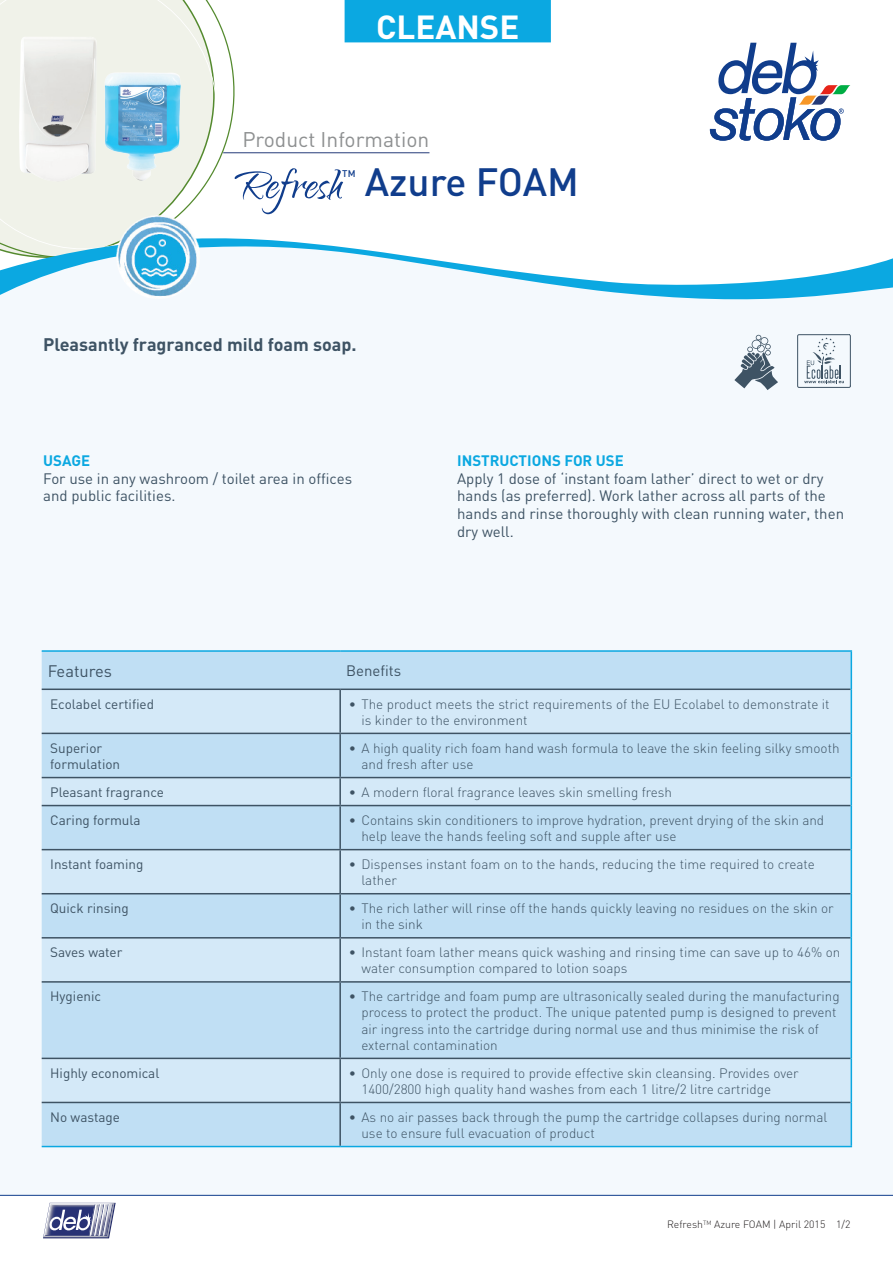
<style>
.page{position:relative;width:893px;height:1263px;background:#fff}
.page>*{position:absolute;margin:0;border:0;box-sizing:border-box;transform-origin:0 0}
.t1{font:54px "Qwigley";color:#103d8c}
.t2{font:500 39px "DIN";color:#103d8c}
.t3{font:700 33px "DIN";color:#fff}
.t4{font:21px "DIN";color:#8e9091}
._08_Copy_Prokyon_8_7{font:700 18px "DIN";color:#3e5364}
.t5{font:16.5px "DIN";color:#3e5364}
._08_Subline_Prokyon{font:15px/17.7px "DIN";color:#3e5364}
._08_Subline_Prokyon-2{font:700 15px "DIN";color:#0ba8e1}
.t6{font:300 13.5px/16.2px "DIN";color:#3e5364}
.t7{font:13.5px "DIN";color:#3e5364}
._07_Prokyon_7_9{font:300 10.5px "DIN";color:#231f20}
.t8{font:500 9.6px "DIN";color:#103d8c}
</style>
<div class="page">
<div style="left:0;top:60px;width:893px;height:1136px;background:#f4f9fd"></div>
<hr style="left:0;top:1195px;width:893px;height:1px;background:#103d8c">
<svg style="left:43px;top:1203px;width:73px;height:35px"></svg>
<div style="left:250px;top:0;width:643px;height:235px;background:#fff"></div>
<svg style="left:0;top:0;width:250px;height:235px;fill:#f0f2e9"></svg>
<hr style="left:223px;top:152px;width:206px;height:1px;background:#243a79">
<svg style="left:0;top:235px;width:893px;height:65px"></svg>
<div style="left:345px;top:0;width:206px;height:42px;background:#0ba8e1"></div>
<svg style="left:797px;top:334px;width:54px;height:54px"></svg>
<svg style="left:710px;top:43px;width:140px;height:98px"></svg>
<svg style="left:734px;top:335px;width:44px;height:55px"></svg>
<div style="left:42px;top:652px;width:809px;height:494px;background:#c0dff4"></div>
<svg style="left:42px;top:690px;width:809px;height:412px;background:#c8e2f4"></svg>
<hr style="left:42px;top:688px;width:298px;height:2px;background:#3e5364">
<hr style="left:42px;top:733px;width:298px;height:1px;background:#3e5364">
<hr style="left:42px;top:777px;width:298px;height:1px;background:#3e5364">
<hr style="left:42px;top:805px;width:298px;height:1px;background:#3e5364">
<hr style="left:42px;top:849px;width:298px;height:1px;background:#3e5364">
<hr style="left:42px;top:893px;width:298px;height:1px;background:#3e5364">
<hr style="left:42px;top:937px;width:298px;height:1px;background:#3e5364">
<hr style="left:42px;top:981px;width:298px;height:2px;background:#3e5364">
<hr style="left:42px;top:1057px;width:298px;height:2px;background:#3e5364">
<hr style="left:42px;top:1102px;width:298px;height:1px;background:#3e5364">
<hr style="left:339px;top:690px;width:2px;height:43px;background:#3e5364">
<hr style="left:339px;top:734px;width:2px;height:43px;background:#3e5364">
<hr style="left:339px;top:778px;width:2px;height:27px;background:#3e5364">
<hr style="left:339px;top:806px;width:2px;height:43px;background:#3e5364">
<hr style="left:339px;top:850px;width:2px;height:43px;background:#3e5364">
<hr style="left:339px;top:894px;width:2px;height:43px;background:#3e5364">
<hr style="left:339px;top:938px;width:2px;height:43px;background:#3e5364">
<hr style="left:339px;top:983px;width:2px;height:74px;background:#3e5364">
<hr style="left:339px;top:1059px;width:2px;height:43px;background:#3e5364">
<hr style="left:340px;top:688px;width:511px;height:2px;background:#3e5364">
<hr style="left:340px;top:733px;width:511px;height:1px;background:#3e5364">
<hr style="left:340px;top:777px;width:511px;height:1px;background:#3e5364">
<hr style="left:340px;top:805px;width:511px;height:1px;background:#3e5364">
<hr style="left:340px;top:849px;width:511px;height:1px;background:#3e5364">
<hr style="left:340px;top:893px;width:511px;height:1px;background:#3e5364">
<hr style="left:340px;top:937px;width:511px;height:1px;background:#3e5364">
<hr style="left:340px;top:981px;width:511px;height:2px;background:#3e5364">
<hr style="left:340px;top:1057px;width:511px;height:2px;background:#3e5364">
<hr style="left:340px;top:1102px;width:511px;height:1px;background:#3e5364">
<hr style="left:339px;top:1103px;width:2px;height:43px;background:#3e5364">
<hr style="left:42px;top:650px;width:298px;height:2px;background:#0ba8e1">
<hr style="left:340px;top:650px;width:512px;height:2px;background:#0ba8e1">
<hr style="left:851px;top:652px;width:1px;height:37px;background:#0ba8e1">
<hr style="left:851px;top:689px;width:1px;height:44px;background:#0ba8e1">
<hr style="left:851px;top:733px;width:1px;height:44px;background:#0ba8e1">
<svg style="left:851px;top:777px;width:1px;height:28px"></svg>
<hr style="left:851px;top:805px;width:1px;height:45px;background:#0ba8e1">
<hr style="left:851px;top:850px;width:1px;height:44px;background:#0ba8e1">
<hr style="left:851px;top:894px;width:1px;height:44px;background:#0ba8e1">
<hr style="left:851px;top:938px;width:1px;height:44px;background:#0ba8e1">
<hr style="left:851px;top:982px;width:1px;height:76px;background:#0ba8e1">
<hr style="left:851px;top:1058px;width:1px;height:44px;background:#0ba8e1">
<hr style="left:42px;top:1146px;width:298px;height:1px;background:#0ba8e1">
<hr style="left:851px;top:1102px;width:1px;height:44px;background:#0ba8e1">
<hr style="left:340px;top:1146px;width:512px;height:1px;background:#0ba8e1">
<img style="left:95px;top:69px;width:94px;height:119px">
<img style="left:114px;top:213px;width:91px;height:87px">
<img style="left:11px;top:33px;width:92px;height:151px">
<p class="t3" style="left:376px;top:5px;width:145px">CLEANSE</p>
<p class="t4" style="left:242px;top:126px;width:188px">Product Information</p>
<p class="t1" style="left:235px;top:156px;width:109px">Refresh</p>
<p class="t8" style="left:342px;top:168px;width:15px">TM</p>
<p class="t2" style="left:365px;top:157px;width:215px">Azure FOAM</p>
<p class="_08_Copy_Prokyon_8_7" style="left:43px;top:333px;width:315px">Pleasantly fragranced mild foam soap.</p>
<p class="_08_Subline_Prokyon-2" style="left:43px;top:451px;width:49px">USAGE</p>
<p class="_08_Subline_Prokyon" style="left:43px;top:469px;width:310px">For use in any washroom / toilet area in offices</p>
<p class="_08_Subline_Prokyon" style="left:43px;top:487px;width:134px">and public facilities.</p>
<p class="_08_Subline_Prokyon-2" style="left:457px;top:451px;width:168px">INSTRUCTIONS FOR USE</p>
<p class="_08_Subline_Prokyon" style="left:457px;top:469px;width:388px">Apply 1 dose of ‘instant foam lather’ direct to wet or dry hands (as preferred). Work lather across all parts of the hands and rinse thoroughly with clean running water, then dry well.</p>
<p class="t5" style="left:48px;top:661px;width:66px">Features</p>
<p class="_08_Subline_Prokyon" style="left:346px;top:662px;width:57px">Benefits</p>
<p class="t7" style="left:50px;top:695px;width:105px">Ecolabel certified</p>
<p class="t6" style="left:361px;top:695px;width:470px;text-indent:-13px">• The product meets the strict requirements of the EU Ecolabel to demonstrate it is kinder to the environment</p>
<p class="t7" style="left:50px;top:739px;width:53px">Superior</p>
<p class="t7" style="left:50px;top:756px;width:72px">formulation</p>
<p class="t6" style="left:361px;top:740px;width:480px;text-indent:-13px">• A high quality rich foam hand wash formula to leave the skin feeling silky smooth and fresh after use</p>
<p class="t7" style="left:50px;top:784px;width:115px">Pleasant fragrance</p>
<p class="t6" style="left:349px;top:784px;width:325px">• A modern floral fragrance leaves skin smelling fresh</p>
<p class="t7" style="left:50px;top:812px;width:92px">Caring formula</p>
<p class="t6" style="left:361px;top:812px;width:464px;text-indent:-13px">• Contains skin conditioners to improve hydration, prevent drying of the skin and help leave the hands feeling soft and supple after use</p>
<p class="t7" style="left:50px;top:856px;width:95px">Instant foaming</p>
<p class="t6" style="left:361px;top:856px;width:455px;text-indent:-13px">• Dispenses instant foam on to the hands, reducing the time required to create lather</p>
<p class="t7" style="left:50px;top:900px;width:80px">Quick rinsing</p>
<p class="t6" style="left:361px;top:900px;width:474px;text-indent:-13px">• The rich lather will rinse off the hands quickly leaving no residues on the skin or in the sink</p>
<p class="t7" style="left:50px;top:944px;width:74px">Saves water</p>
<p class="t6" style="left:361px;top:944px;width:480px;text-indent:-13px">• Instant foam lather means quick washing and rinsing time can save up to 46% on water consumption compared to lotion soaps</p>
<p class="t7" style="left:50px;top:988px;width:52px">Hygienic</p>
<p class="t6" style="left:361px;top:988px;width:480px;text-indent:-13px">• The cartridge and foam pump are ultrasonically sealed during the manufacturing process to protect the product. The unique patented pump is designed to prevent air ingress into the cartridge during normal use and thus minimise the risk of external contamination</p>
<p class="t7" style="left:50px;top:1064px;width:111px">Highly economical</p>
<p class="t6" style="left:361px;top:1065px;width:439px;text-indent:-13px">• Only one dose is required to provide effective skin cleansing. Provides over<br>1400/2800 high quality hand washes from each 1 litre/2 litre cartridge</p>
<p class="t7" style="left:50px;top:1109px;width:71px">No wastage</p>
<p class="t6" style="left:361px;top:1109px;width:467px;text-indent:-13px">• As no air passes back through the pump the cartridge collapses during normal use to ensure full evacuation of product</p>
<p class="_07_Prokyon_7_9" style="left:667px;top:1218px;width:185px">Refresh<sup>TM</sup> Azure FOAM | April 2015 1/2</p>
</div>
